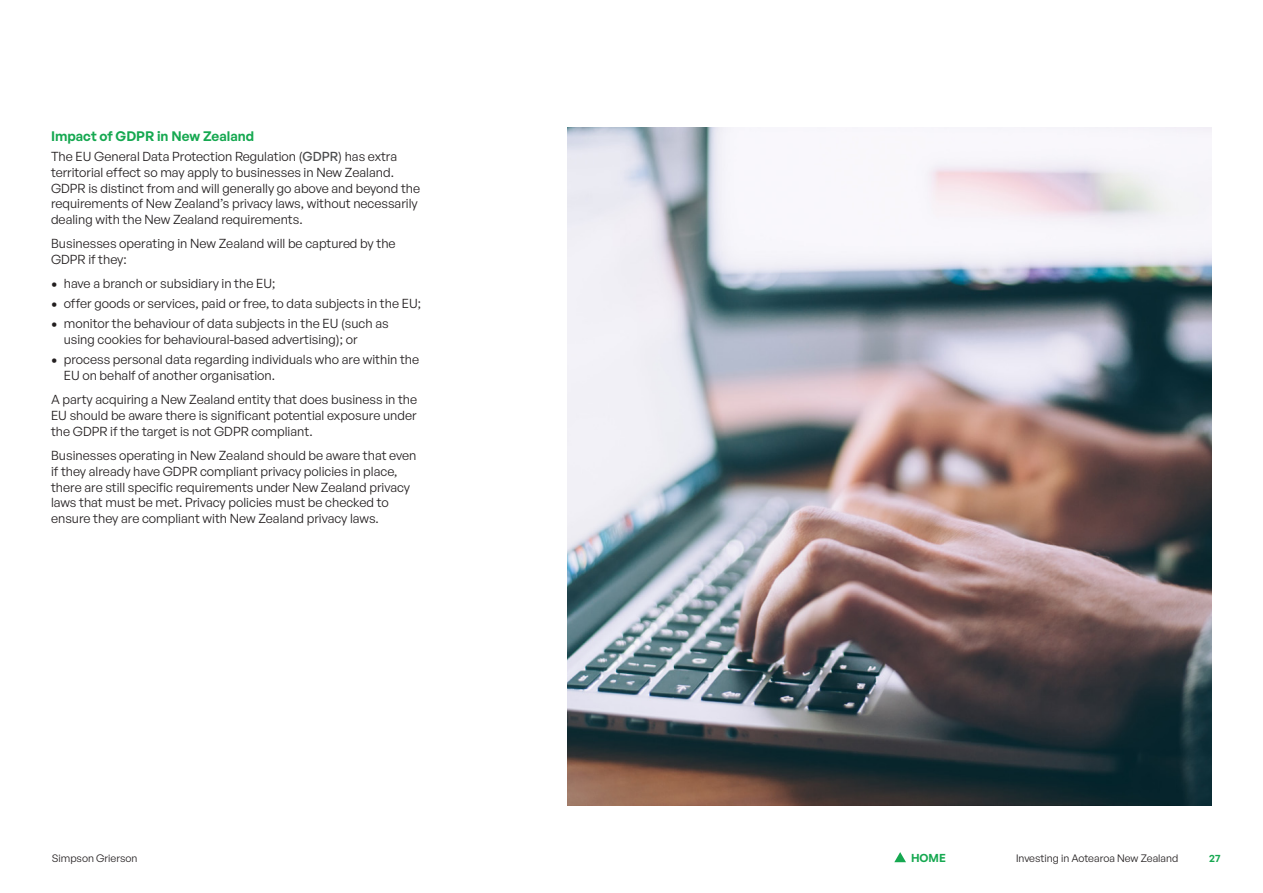
<style>
.page{position:relative;width:1263px;height:893px;background:#fff}
.page>*{position:absolute;margin:0;border:0;box-sizing:border-box;transform-origin:0 0}
.Body_Titles_-_Green{font:600 13.5px "General Sans";color:#15a850}
.Body_Copy{font:12.75px/15.8px "General Sans";color:#231f20}
.Bullet_Points_-_AY{font:12.75px/15.8px "General Sans";color:#231f20}
.t1{font:600 11.25px "General Sans";color:#15a850}
.t2{font:10.5px "General Sans";color:#231f20}
.t3{font:600 10.5px "General Sans";color:#15a850}
.s1{font-weight:500;color:#4b4c4d}
.s2{font-weight:600}
</style>
<div class="page">
<img style="left:568px;top:128px;width:644px;height:677px">
<svg style="left:894px;top:852px;width:12px;height:10px"></svg>
<p class="Body_Titles_-_Green" style="left:51px;top:128px;width:205px">Impact of GDPR in New Zealand</p>
<p class="Body_Copy" style="left:51px;top:148px;width:371px">The EU General Data Protection Regulation (<span class="s1">GDPR</span>) has extra territorial effect so may apply to businesses in New Zealand.<br>GDPR is distinct from and will generally go above and beyond the requirements of New Zealand’s privacy laws, without necessarily dealing with the New Zealand requirements.</p>
<p class="Body_Copy" style="left:51px;top:236px;width:346px">Businesses operating in New Zealand will be captured by the<br>GDPR if they:</p>
<p class="Bullet_Points_-_AY" style="left:51px;top:276px;width:226px"><span class="s2">•</span> have a branch or subsidiary in the EU;</p>
<p class="Bullet_Points_-_AY" style="left:51px;top:296px;width:371px"><span class="s2">•</span> offer goods or services, paid or free, to data subjects in the EU;</p>
<p class="Bullet_Points_-_AY" style="left:64px;top:316px;width:326px;text-indent:-13px"><span class="s2">•</span> monitor the behaviour of data subjects in the EU (such as using cookies for behavioural- based advertising); or</p>
<p class="Bullet_Points_-_AY" style="left:64px;top:351px;width:357px;text-indent:-13px"><span class="s2">•</span> process personal data regarding individuals who are within the<br>EU on behalf of another organisation.</p>
<p class="Body_Copy" style="left:51px;top:391px;width:368px;text-align:justify">A party acquiring a New Zealand entity that does business in the EU should be aware there is significant potential exposure under the GDPR if the target is not GDPR compliant.</p>
<p class="Body_Copy" style="left:51px;top:447px;width:367px">Businesses operating in New Zealand should be aware that even if they already have GDPR compliant privacy policies in place, there are still specific requirements under New Zealand privacy laws that must be met. Privacy policies must be checked to ensure they are compliant with New Zealand privacy laws.</p>
<p class="t2" style="left:52px;top:852px;width:87px">Simpson Grierson</p>
<p class="t1" style="left:911px;top:851px;width:36px">HOME</p>
<p class="t2" style="left:1016px;top:852px;width:164px">Investing in Aotearoa New Zealand</p>
<p class="t3" style="left:1209px;top:852px;width:13px">27</p>
</div>
